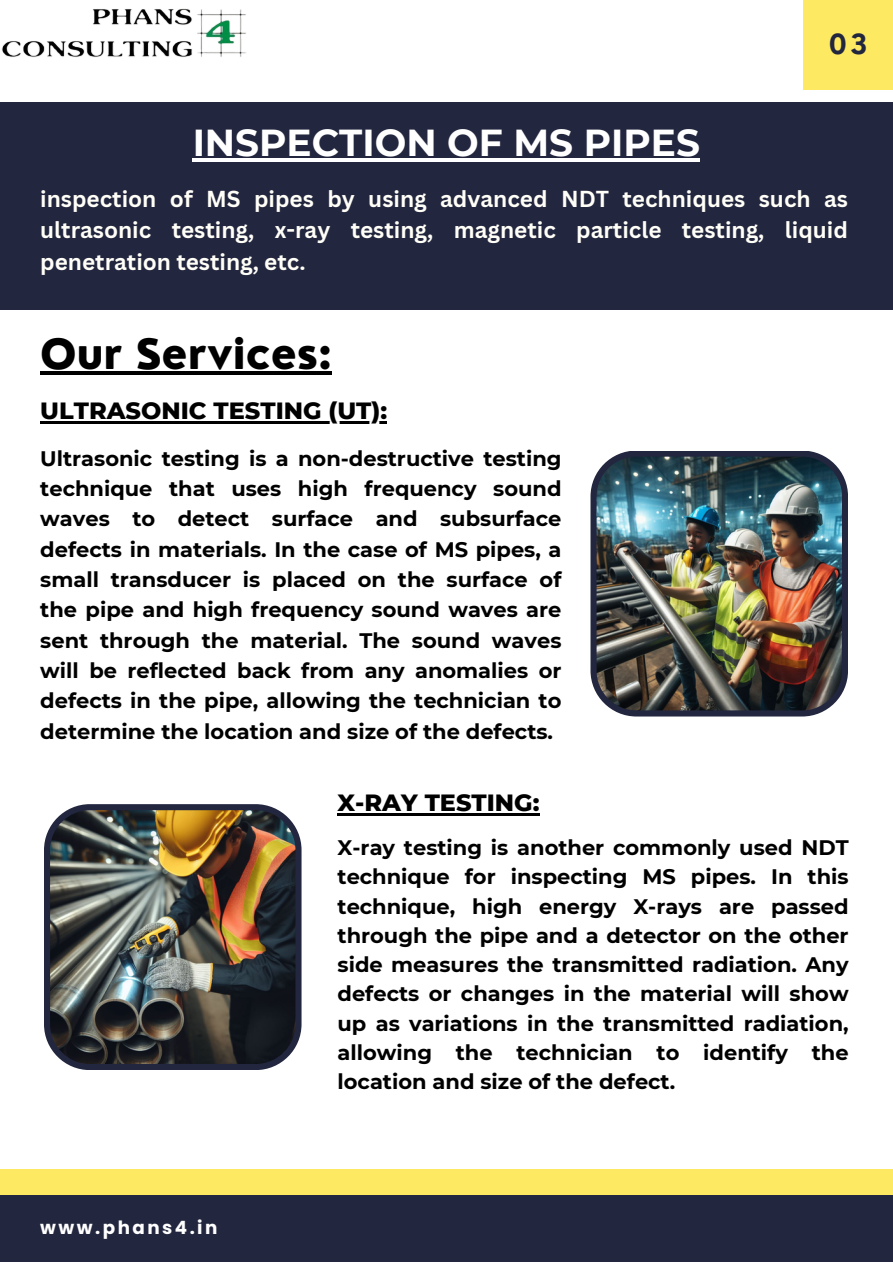
<style>
.page{position:relative;width:893px;height:1264px;background:#fff}
.page>*{position:absolute;margin:0;border:0;box-sizing:border-box;transform-origin:0 0}
.t1{font:800 40.5px "Nourd";color:#000}
.t2{font:700 37.5px "Montserrat";color:#fff}
.t3{font:700 27px "Nourd";color:#22263e}
.t4{font:800 24px "Montserrat";color:#000}
.t5{font:700 22.5px/31.5px "Canva Sans";color:#fffef7;text-align:justify}
.t6{font:700 21px/30.3px "Montserrat";color:#000;text-align:justify}
.t7{font:700 18.3px "Poppins";letter-spacing:.135em;color:#fff}
</style>
<div class="page">
<div style="left:0;top:102px;width:892px;height:207px;background:#22263e"></div>
<div style="left:803px;top:0;width:89px;height:89px;background:#fde962"></div>
<img style="left:44px;top:804px;width:257px;height:266px">
<div style="left:0;top:1194px;width:892px;height:68px;background:#22263e"></div>
<div style="left:0;top:1168px;width:892px;height:26px;background:#fde962"></div>
<img style="left:1px;top:8px;width:245px;height:49px">
<img style="left:590px;top:451px;width:258px;height:265px">
<hr style="left:40px;top:371px;width:291px;height:3px;background:#000">
<hr style="left:40px;top:421px;width:347px;height:3px;background:#000">
<hr style="left:337px;top:813px;width:202px;height:3px;background:#000">
<hr style="left:193px;top:158px;width:507px;height:3px;background:#fff">
<p class="t2" style="left:193px;top:119px;width:509px">INSPECTION OF MS PIPES</p>
<p class="t3" style="left:828px;top:27px;width:40px">03</p>
<p class="t5" style="left:40px;top:182px;width:809px">inspection of MS pipes by using advanced NDT techniques such as ultrasonic testing, x-ray testing, magnetic particle testing, liquid penetration testing, etc.</p>
<p class="t1" style="left:40px;top:328px;width:293px">Our Services:</p>
<p class="t4" style="left:40px;top:396px;width:348px">ULTRASONIC TESTING (UT):</p>
<p class="t6" style="left:40px;top:443px;width:522px">Ultrasonic testing is a non-destructive testing technique that uses high frequency sound waves to detect surface and subsurface defects in materials. In the case of MS pipes, a small transducer is placed on the surface of the pipe and high frequency sound waves are sent through the material. The sound waves will be reflected back from any anomalies or defects in the pipe, allowing the technician to determine the location and size of the defects.</p>
<p class="t7" style="left:40px;top:1214px;width:179px">www.phans4.in</p>
<p class="t4" style="left:337px;top:788px;width:203px">X-RAY TESTING:</p>
<p class="t6" style="left:337px;top:833px;width:512px;line-height:29.2px">X-ray testing is another commonly used NDT technique for inspecting MS pipes. In this technique, high energy X-rays are passed through the pipe and a detector on the other side measures the transmitted radiation. Any defects or changes in the material will show up as variations in the transmitted radiation, allowing the technician to identify the location and size of the defect.</p>
</div>
